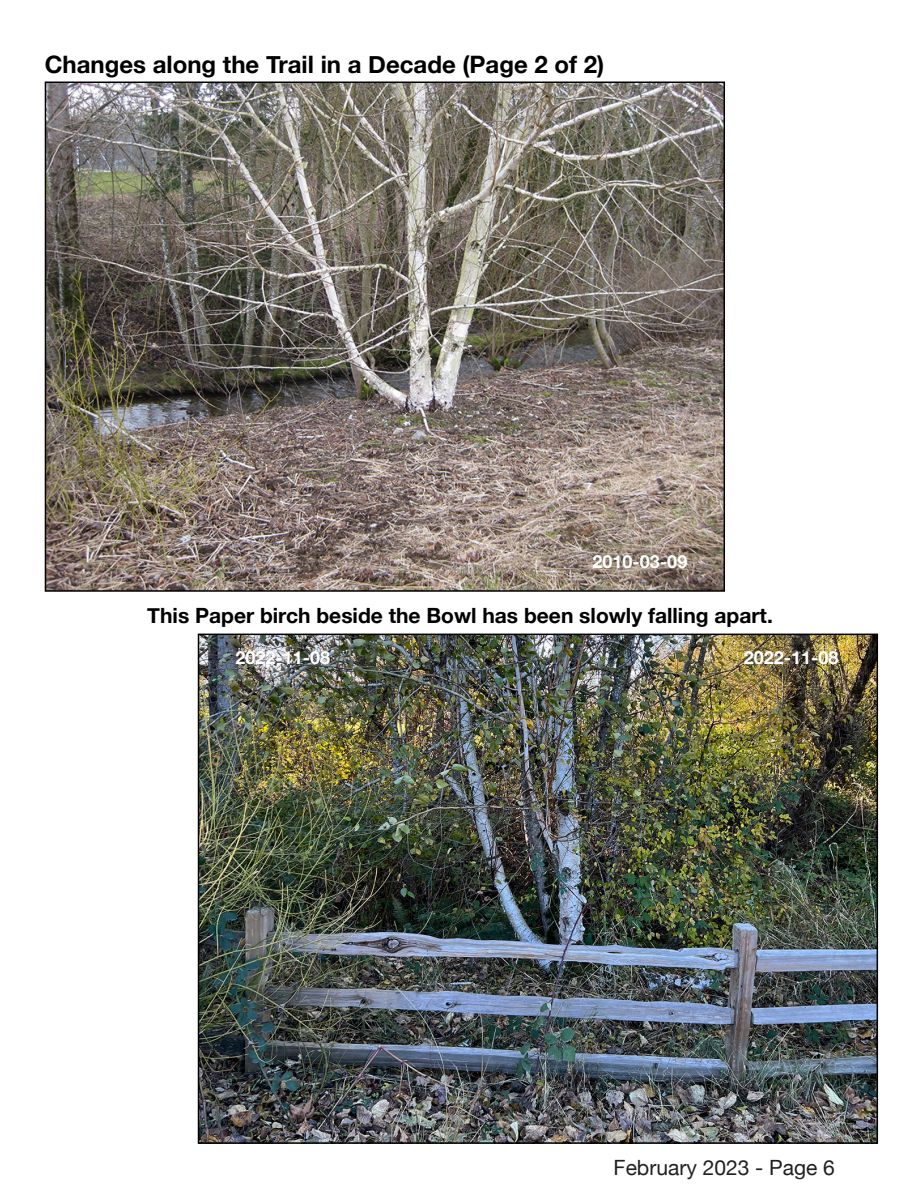
<style>
.page{position:relative;width:918px;height:1188px;background:#fff}
.page>*{position:absolute;margin:0;border:0;box-sizing:border-box;transform-origin:0 0}
.t1{font:700 24px "Helvetica Neue";color:#000}
.t2{font:700 21px "Helvetica Neue";color:#000}
.t3{font:21px "Helvetica Neue";color:#231f20}
.t4{font:700 18px "Helvetica Neue";color:#fff}
</style>
<div class="page">
<img style="left:201px;top:637px;width:674px;height:504px">
<div style="left:198px;top:634px;width:680px;height:510px;border:2px solid #000"></div>
<img style="left:48px;top:85px;width:674px;height:504px">
<div style="left:45px;top:82px;width:680px;height:510px;border:2px solid #000"></div>
<p class="t1" style="left:45px;top:46px;width:561px">Changes along the Trail in a Decade (Page 2 of 2)</p>
<p class="t4" style="left:593px;top:548px;width:96px">2010-03-09</p>
<p class="t2" style="left:147px;top:599px;width:627px">This Paper birch beside the Bowl has been slowly falling apart.</p>
<p class="t4" style="left:235px;top:643px;width:96px">2022-11-08</p>
<p class="t4" style="left:744px;top:643px;width:96px">2022-11-08</p>
<p class="t3" style="left:614px;top:1152px;width:223px">February 2023 - Page 6</p>
</div>
